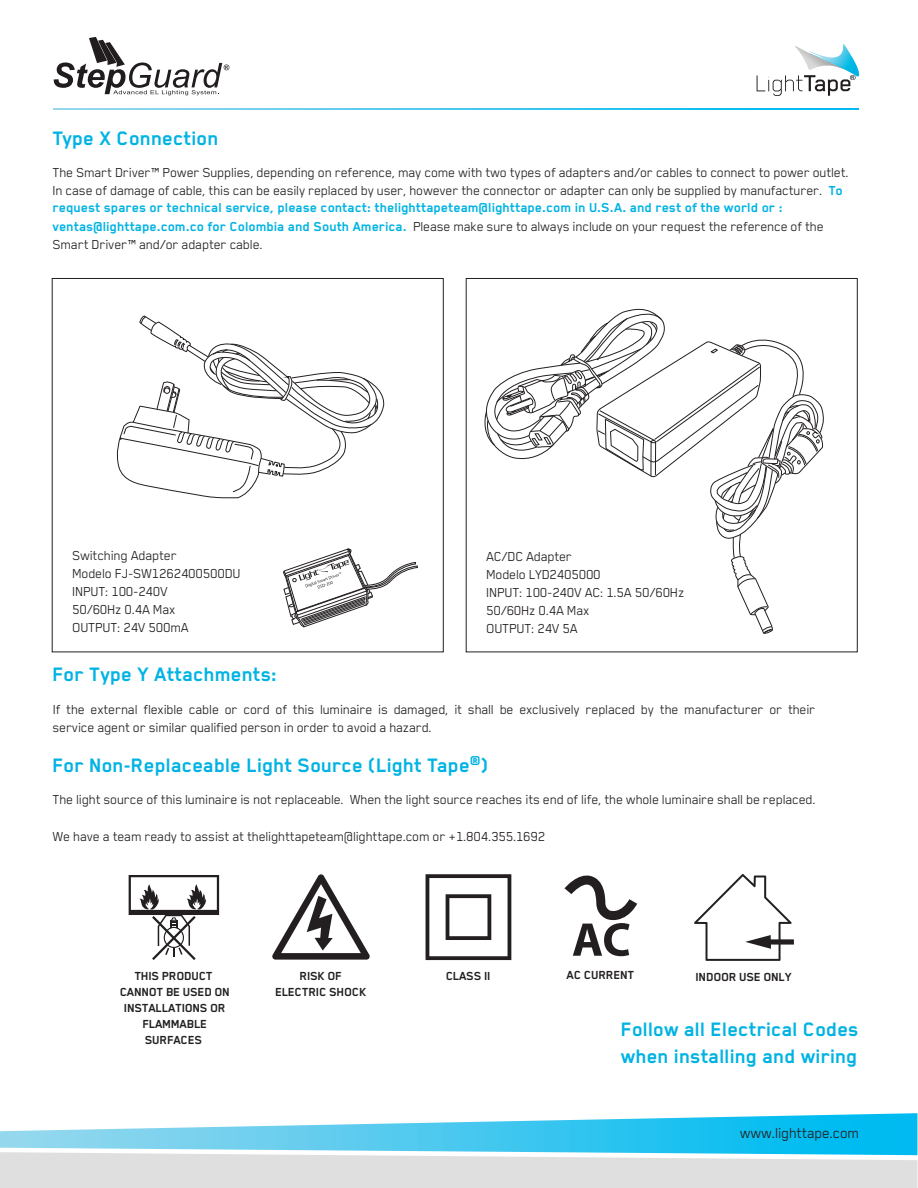
<style>
.page{position:relative;width:918px;height:1188px;background:#fff}
.page>*{position:absolute;margin:0;border:0;box-sizing:border-box;transform-origin:0 0}
.t1{font:700 22.5px/27px "Blender Pro";color:#00b3e3}
.t2{font:16.5px "Blender Pro";letter-spacing:-.02em;color:#231f20}
.t3{font:15px/18px "Blender Pro";letter-spacing:-.02em;color:#231f20}
.t4{font:700 13.5px/16.2px "Blender Pro";letter-spacing:-.02em;color:#231f20;text-align:center}
.s1{font-weight:700;color:#00b3e3}
</style>
<div class="page">
<svg style="left:54px;top:37px;width:175px;height:58px"></svg>
<svg style="left:0;top:1113px;width:917px;height:75px"></svg>
<svg style="left:53px;top:108px;width:805px;height:2px;background:#47c8ef"></svg>
<svg style="left:283px;top:549px;width:135px;height:79px"></svg>
<svg style="left:484px;top:308px;width:340px;height:326px"></svg>
<div style="left:466px;top:278px;width:392px;height:374px;border:1px solid #231f20"></div>
<svg style="left:116px;top:315px;width:269px;height:183px"></svg>
<div style="left:52px;top:278px;width:392px;height:374px;border:1px solid #231f20"></div>
<svg style="left:129px;top:875px;width:90px;height:85px"></svg>
<svg style="left:272px;top:874px;width:98px;height:86px"></svg>
<svg style="left:426px;top:874px;width:85px;height:86px"></svg>
<svg style="left:694px;top:874px;width:100px;height:87px"></svg>
<svg style="left:565px;top:875px;width:72px;height:81px"></svg>
<svg style="left:757px;top:44px;width:103px;height:52px"></svg>
<h1 class="t1" style="left:53px;top:125px;width:168px">Type X Connection</h1>
<p class="t3" style="left:53px;top:163px;width:798px">The Smart Driver™ Power Supplies, depending on reference, may come with two types of adapters and/or cables to connect to power outlet.<br>In case of damage of cable, this can be easily replaced by user, however the connector or adapter can only be supplied by manufacturer. <span class="s1">To request spares or technical service, please contact: thelighttapeteam@lighttape.com in U.S.A. and rest of the world or : ventas@lighttape.com.co for Colombia and South America.</span> Please make sure to always include on your request the reference of the Smart Driver™ and/or adapter cable.</p>
<p class="t3" style="left:72px;top:545px;width:170px">Switching Adapter<br>Modelo FJ-SW1262400500DU<br>INPUT: 100-240V<br>50/60Hz 0.4A Max<br>OUTPUT: 24V 500mA</p>
<p class="t3" style="left:486px;top:547px;width:200px">AC/DC Adapter<br>Modelo LYD2405000<br>INPUT: 100-240V AC: 1.5A 50/60Hz<br>50/60Hz 0.4A Max<br>OUTPUT: 24V 5A</p>
<h1 class="t1" style="left:53px;top:661px;width:226px">For Type Y Attachments:</h1>
<p class="t3" style="left:53px;top:700px;width:765px">If the external flexible cable or cord of this luminaire is damaged, it shall be exclusively replaced by the manufacturer or their service agent or similar qualified person in order to avoid a hazard.</p>
<h1 class="t1" style="left:53px;top:751px;width:438px">For Non-Replaceable Light Source (Light Tape<sup>®</sup>)</h1>
<p class="t3" style="left:53px;top:790px;width:765px">The light source of this luminaire is not replaceable. When the light source reaches its end of life, the whole luminaire shall be replaced.</p>
<p class="t3" style="left:53px;top:827px;width:494px">We have a team ready to assist at thelighttapeteam@lighttape.com or +1.804.355.1692</p>
<p class="t4" style="left:120px;top:967px;width:112px">THIS PRODUCT<br>CANNOT BE USED ON<br>INSTALLATIONS OR<br>FLAMMABLE<br>SURFACES</p>
<p class="t4" style="left:275px;top:968px;width:93px">RISK OF<br>ELECTRIC SHOCK</p>
<p class="t4" style="left:446px;top:968px;width:46px">CLASS II</p>
<p class="t4" style="left:567px;top:967px;width:69px">AC CURRENT</p>
<p class="t4" style="left:696px;top:968px;width:98px">INDOOR USE ONLY</p>
<h1 class="t1" style="left:621px;top:1016px;width:239px">Follow all Electrical Codes when installing and wiring</h1>
<p class="t2" style="left:740px;top:1124px;width:121px">www.lighttape.com</p>
</div>
